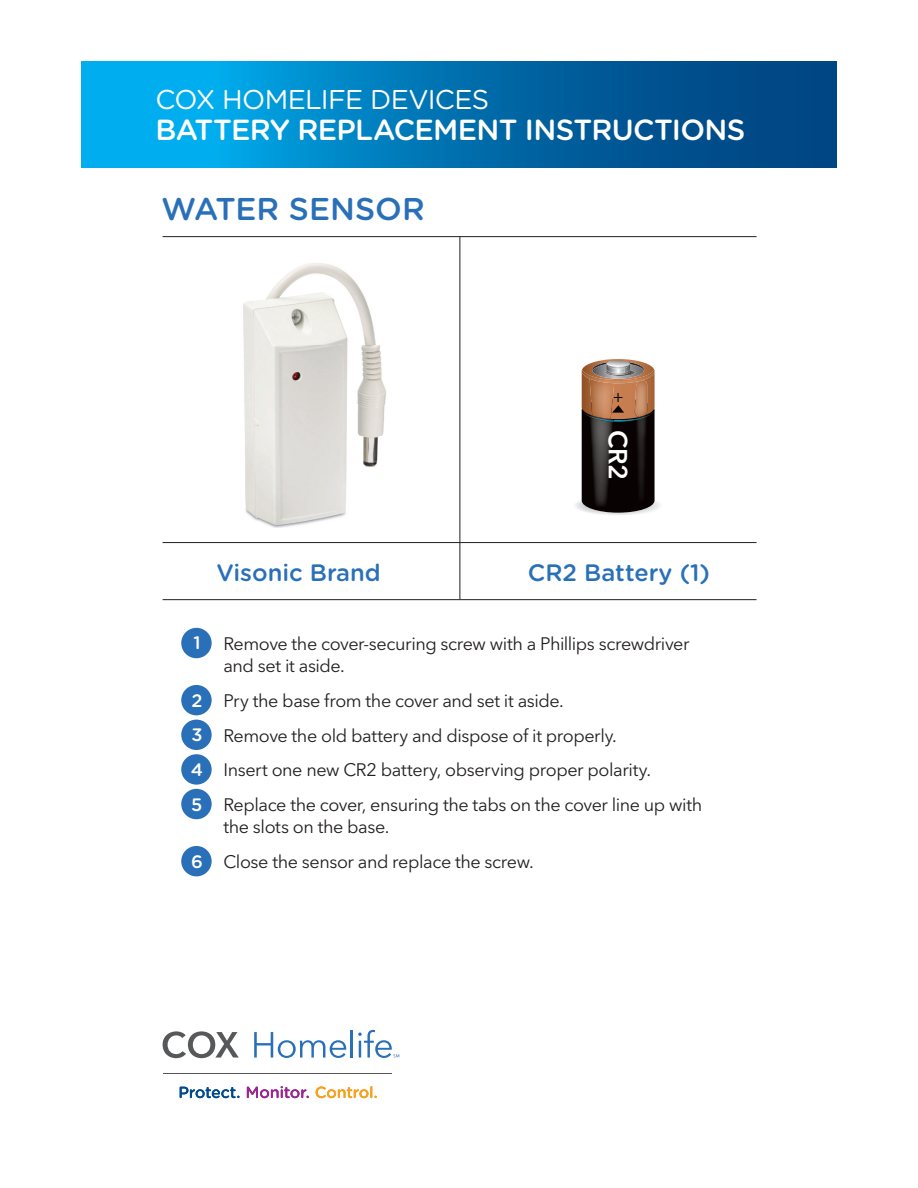
<style>
.page{position:relative;width:918px;height:1188px;background:#fff}
.page>*{position:absolute;margin:0;border:0;box-sizing:border-box;transform-origin:0 0}
.t1{font:500 31.5px "Gotham Rounded";color:#2a70b8}
.t2{font:500 29.1px "Gotham Rounded";letter-spacing:-.025em;color:#fff}
.t3{font:27.15px "Gotham Rounded";letter-spacing:-.025em;color:#fff}
.t4{font:600 25.95px "Avenir Next LT Pro";color:#fff}
.t5{font:500 23.7px "Gotham Rounded";color:#2a70b8}
.t6{font:18px/34.7px "Avenir Next LT Pro";letter-spacing:-.025em;color:#231f20}
.t7{font:500 18px/34.7px "Gotham Rounded";color:#fff;text-align:justify}
.t8{font:16.95px "Myriad Pro";color:#080302}
</style>
<div class="page">
<svg style="left:81px;top:61px;width:756px;height:106px;background:#0076b5"></svg>
<hr style="left:460px;top:236px;width:1px;height:363px;background:#231f20">
<hr style="left:163px;top:542px;width:594px;height:1px;background:#231f20">
<hr style="left:163px;top:236px;width:594px;height:1px;background:#231f20">
<hr style="left:163px;top:599px;width:594px;height:1px;background:#231f20">
<hr style="left:163px;top:1073px;width:228px;height:1px;background:#57585a">
<svg style="left:180px;top:1087px;width:60px;height:11px"></svg>
<svg style="left:247px;top:1086px;width:62px;height:12px"></svg>
<svg style="left:316px;top:1086px;width:61px;height:12px"></svg>
<svg style="left:163px;top:1031px;width:76px;height:27px"></svg>
<svg style="left:254px;top:1032px;width:92px;height:26px"></svg>
<hr style="left:351px;top:1030px;width:2px;height:28px;background:#2a70b8">
<svg style="left:358px;top:1030px;width:41px;height:28px"></svg>
<div style="left:181px;top:628px;width:31px;height:30px;background:#2a70b8;border-radius:50%"></div>
<div style="left:181px;top:685px;width:31px;height:30px;background:#2a70b8;border-radius:50%"></div>
<div style="left:181px;top:720px;width:31px;height:30px;background:#2a70b8;border-radius:50%"></div>
<div style="left:181px;top:754px;width:31px;height:31px;background:#2a70b8;border-radius:50%"></div>
<div style="left:181px;top:789px;width:31px;height:30px;background:#2a70b8;border-radius:50%"></div>
<div style="left:181px;top:846px;width:31px;height:30px;background:#2a70b8;border-radius:50%"></div>
<img style="left:575px;top:499px;width:85px;height:16px">
<svg style="left:582px;top:359px;width:73px;height:154px;background:#564135"></svg>
<img style="left:243px;top:263px;width:144px;height:264px">
<h3 class="t3" style="left:156px;top:80px;width:335px">COX HOMELIFE DEVICES</h3>
<h2 class="t2" style="left:156px;top:109px;width:591px">BATTERY REPLACEMENT INSTRUCTIONS</h2>
<h1 class="t1" style="left:161px;top:187px;width:265px">WATER SENSOR</h1>
<p class="t8" style="left:613px;top:386px;width:12px">+</p>
<h3 class="t4" style="left:634px;top:430px;width:52px;rotate:90deg">CR2</h3>
<h3 class="t5" style="left:216px;top:556px;width:166px">Visonic Brand</h3>
<h3 class="t5" style="left:528px;top:556px;width:184px">CR2 Battery (1)</h3>
<p class="t7" style="left:193px;top:625px;width:9px">1</p>
<p class="t7" style="left:191px;top:682px;width:14px">2<br>3<br>4<br>5</p>
<p class="t7" style="left:191px;top:843px;width:13px">6</p>
<p class="t6" style="left:223px;top:632px;width:468px;line-height:22.5px">Remove the cover-securing screw with a Phillips screwdriver and set it aside.</p>
<p class="t6" style="left:223px;top:683px;width:480px">Pry the base from the cover and set it aside.<br>Remove the old battery and dispose of it properly.<br>Insert one new CR2 battery, observing proper polarity.<br>Replace the cover, ensuring the tabs on the cover line up with</p>
<p class="t6" style="left:223px;top:810px;width:312px">the slots on the base.<br>Close the sensor and replace the screw.</p>
</div>
